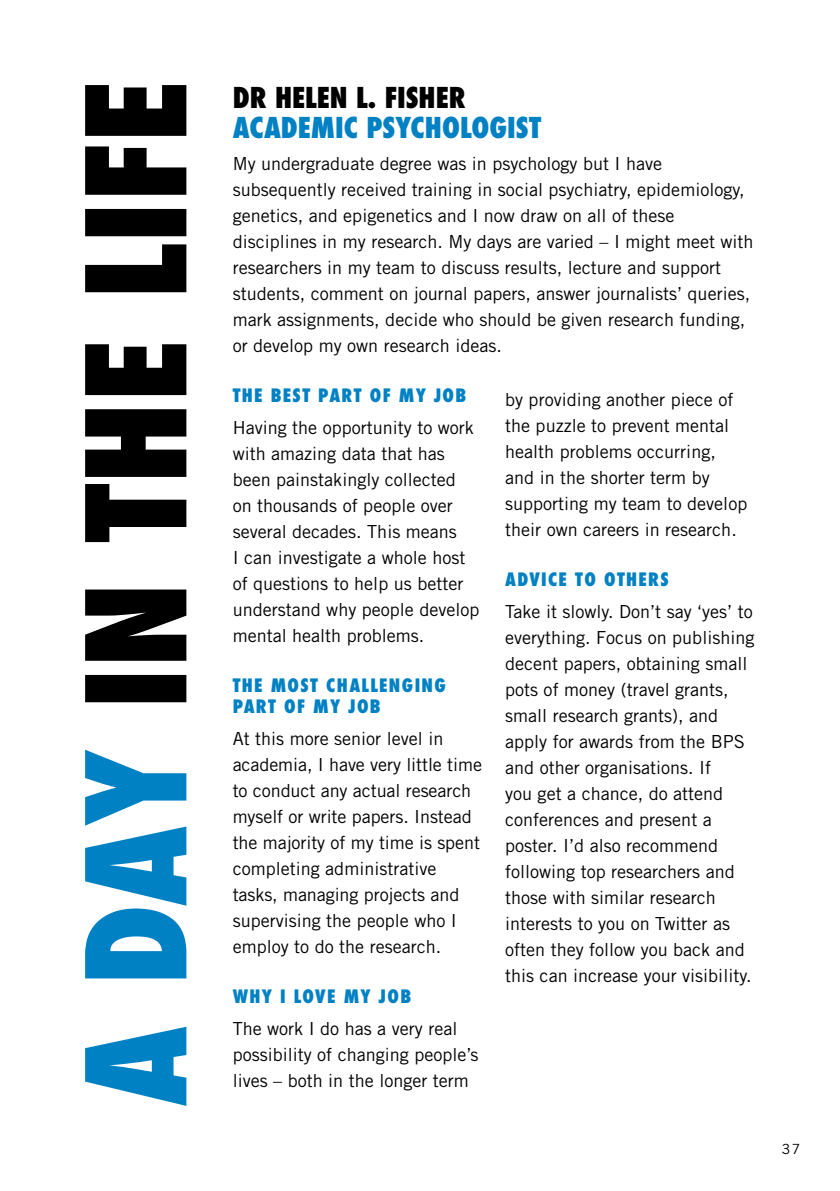
<style>
.page{position:relative;width:840px;height:1191px;background:#fff}
.page>*{position:absolute;margin:0;border:0;box-sizing:border-box;transform-origin:0 0}
.Headline_3{font:800 condensed 28px/30px "Futura";color:#0081c3}
.Body{font:18px/26px "Trade Gothic";color:#000}
.Body_span{font:18px/26px "Trade Gothic";color:#000}
.Sub_Head{font:800 condensed 18px/21.6px "Futura";letter-spacing:.075em;color:#0081c3}
.t1{font:14px "Trade Gothic";color:#000}
.s1{color:#000}
</style>
<div class="page">
<svg style="left:85px;top:85px;width:101px;height:617px;fill:#000"></svg>
<svg style="left:85px;top:749px;width:101px;height:357px"></svg>
<p class="Headline_3" style="left:232px;top:83px;width:310px"><span class="s1">DR HELEN L. FISHER<br></span>ACADEMIC PSYCHOLOGIST</p>
<p class="Body_span" style="left:232px;top:150px;width:522px">My undergraduate degree was in psychology but I have subsequently received training in social psychiatry, epidemiology, genetics, and epigenetics and I now draw on all of these disciplines in my research. My days are varied – I might meet with researchers in my team to discuss results, lecture and support students, comment on journal papers, answer journalists’ queries, mark assignments, decide who should be given research funding, or develop my own research ideas.</p>
<p class="Sub_Head" style="left:232px;top:384px;width:235px">THE BEST PART OF MY JOB</p>
<p class="Body" style="left:232px;top:414px;width:248px">Having the opportunity to work with amazing data that has been painstakingly collected on thousands of people over several decades. This means<br>I can investigate a whole host of questions to help us better understand why people develop mental health problems.</p>
<p class="Sub_Head" style="left:232px;top:674px;width:215px">THE MOST CHALLENGING<br>PART OF MY JOB</p>
<p class="Body" style="left:232px;top:725px;width:251px">At this more senior level in academia, I have very little time to conduct any actual research myself or write papers. Instead the majority of my time is spent completing administrative tasks, managing projects and supervising the people who I employ to do the research.</p>
<p class="Sub_Head" style="left:232px;top:985px;width:180px">WHY I LOVE MY JOB</p>
<p class="Body" style="left:232px;top:1015px;width:247px">The work I do has a very real possibility of changing people’s lives – both in the longer term</p>
<p class="Body" style="left:505px;top:387px;width:243px">by providing another piece of the puzzle to prevent mental health problems occurring, and in the shorter term by supporting my team to develop their own careers in research.</p>
<p class="Sub_Head" style="left:505px;top:569px;width:165px">ADVICE TO OTHERS</p>
<p class="Body" style="left:505px;top:598px;width:251px">Take it slowly. Don’t say ‘yes’ to everything. Focus on publishing decent papers, obtaining small pots of money (travel grants, small research grants), and apply for awards from the BPS and other organisations. If<br>you get a chance, do attend conferences and present a poster. I’d also recommend following top researchers and those with similar research interests to you on Twitter as often they follow you back and this can increase your visibility.</p>
<p class="t1" style="left:781px;top:1140px;width:20px">37</p>
</div>
